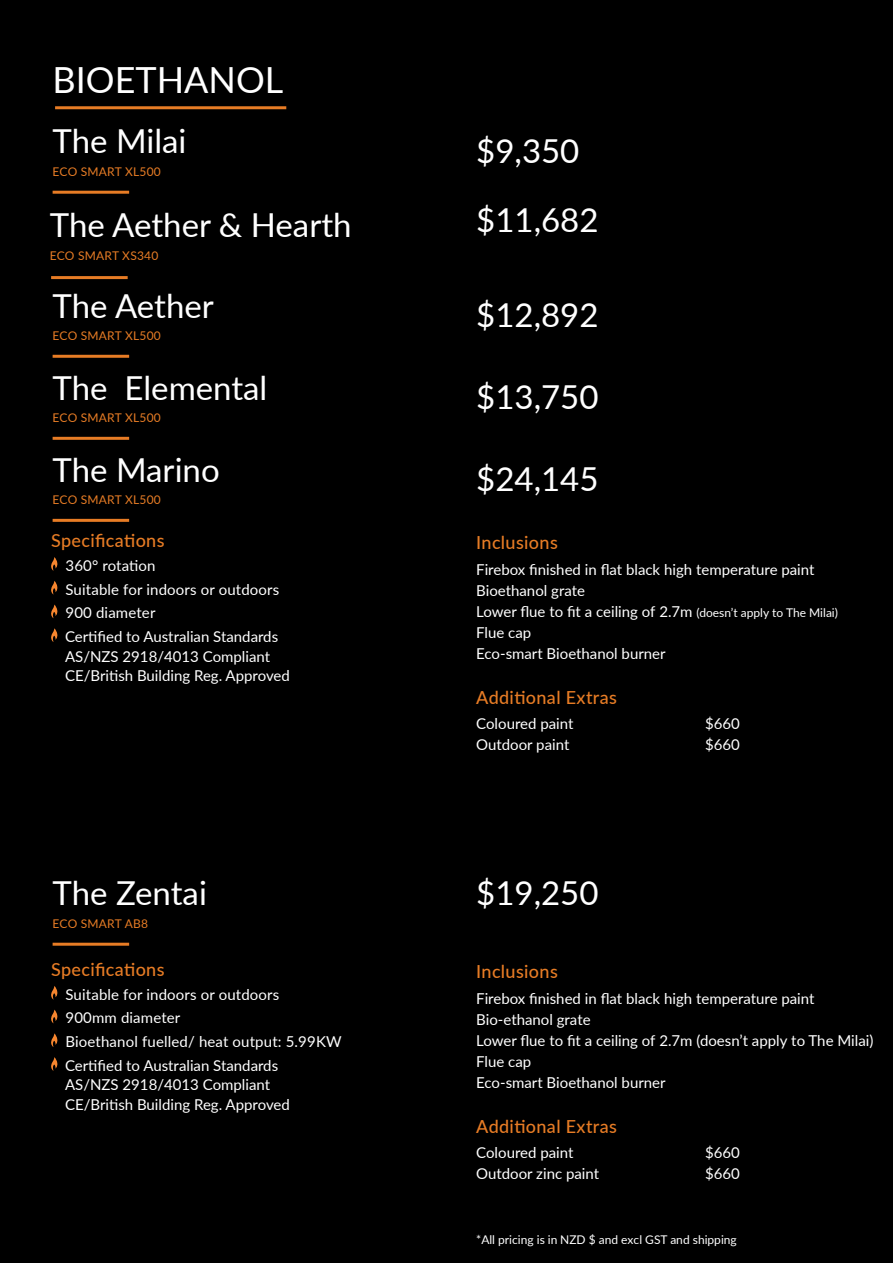
<style>
.page{position:relative;width:893px;height:1263px;background:#000}
.page>*{position:absolute;margin:0;border:0;box-sizing:border-box;transform-origin:0 0}
.t1{font:36px "Lato";color:#fff}
.t2{font:33px/69.3px "Lato";color:#fff}
.t3{font:500 18px "Lato";letter-spacing:.02em;color:#e77c25}
.t4{font:15px/21px "Lato";color:#fff}
.t5{font:12px "Lato";letter-spacing:.02em;color:#e77c25}
.t6{font:12px "Lato";color:#fff}
.s1{font-size:12px}
</style>
<div class="page">
<hr style="left:55px;top:106px;width:231px;height:3px;background:#e77c25">
<hr style="left:53px;top:355px;width:76px;height:3px;background:#e77c25">
<hr style="left:53px;top:519px;width:76px;height:3px;background:#e77c25">
<hr style="left:53px;top:437px;width:76px;height:3px;background:#e77c25">
<hr style="left:51px;top:276px;width:77px;height:3px;background:#e77c25">
<svg style="left:51px;top:557px;width:7px;height:14px"></svg>
<svg style="left:51px;top:581px;width:7px;height:14px"></svg>
<svg style="left:51px;top:604px;width:7px;height:14px"></svg>
<svg style="left:51px;top:628px;width:7px;height:14px"></svg>
<svg style="left:51px;top:986px;width:7px;height:14px"></svg>
<svg style="left:51px;top:1009px;width:7px;height:14px"></svg>
<svg style="left:51px;top:1033px;width:7px;height:14px"></svg>
<svg style="left:51px;top:1057px;width:7px;height:14px"></svg>
<hr style="left:53px;top:191px;width:76px;height:3px;background:#e77c25">
<hr style="left:53px;top:943px;width:76px;height:3px;background:#e77c25">
<h1 class="t1" style="left:53px;top:54px;width:232px">BIOETHANOL</h1>
<h2 class="t2" style="left:53px;top:105px;width:135px">The Milai</h2>
<p class="t5" style="left:53px;top:163px;width:110px">ECO SMART XL500</p>
<h2 class="t2" style="left:50px;top:189px;width:303px">The Aether &amp; Hearth</h2>
<p class="t5" style="left:50px;top:247px;width:110px">ECO SMART XS340</p>
<h2 class="t2" style="left:53px;top:269px;width:163px">The Aether</h2>
<p class="t5" style="left:53px;top:327px;width:110px">ECO SMART XL500</p>
<h2 class="t2" style="left:53px;top:351px;width:216px">The Elemental</h2>
<p class="t5" style="left:53px;top:409px;width:110px">ECO SMART XL500</p>
<h2 class="t2" style="left:53px;top:433px;width:169px">The Marino</h2>
<p class="t5" style="left:53px;top:491px;width:110px">ECO SMART XL500</p>
<p class="t3" style="left:51px;top:527px;width:115px">Specifications</p>
<p class="t4" style="left:65px;top:553px;width:216px;line-height:23.7px">360° rotation<br>Suitable for indoors or outdoors<br>900 diameter<br>Certified to Australian Standards</p>
<p class="t4" style="left:65px;top:646px;width:226px;line-height:19.5px">AS/NZS 2918/4013 Compliant<br>CE/British Building Reg. Approved</p>
<h2 class="t2" style="left:53px;top:857px;width:156px">The Zentai</h2>
<p class="t5" style="left:53px;top:915px;width:97px">ECO SMART AB8</p>
<p class="t3" style="left:51px;top:956px;width:115px">Specifications</p>
<p class="t4" style="left:65px;top:982px;width:278px;line-height:23.7px">Suitable for indoors or outdoors<br>900mm diameter<br>Bioethanol fuelled/ heat output: 5.99KW<br>Certified to Australian Standards</p>
<p class="t4" style="left:65px;top:1074px;width:226px;line-height:19.5px">AS/NZS 2918/4013 Compliant<br>CE/British Building Reg. Approved</p>
<h2 class="t2" style="left:476px;top:115px;width:124px">$9,350 $11,682</h2>
<h2 class="t2" style="left:476px;top:279px;width:124px">$12,892</h2>
<h2 class="t2" style="left:476px;top:361px;width:124px">$13,750</h2>
<h2 class="t2" style="left:476px;top:443px;width:124px">$24,145</h2>
<p class="t3" style="left:476px;top:530px;width:83px">Inclusions</p>
<p class="t4" style="left:476px;top:558px;width:363px">Firebox finished in flat black high temperature paint Bioethanol grate<br>Lower flue to fit a ceiling of 2.7m <span class="s1">(doesn’t apply to The Milai)<br></span>Flue cap<br>Eco-smart Bioethanol burner</p>
<p class="t3" style="left:476px;top:684px;width:142px">Additional Extras</p>
<p class="t4" style="left:476px;top:712px;width:99px">Coloured paint</p>
<p class="t4" style="left:705px;top:712px;width:36px">$660</p>
<p class="t4" style="left:476px;top:733px;width:95px">Outdoor paint</p>
<p class="t4" style="left:705px;top:733px;width:36px">$660</p>
<h2 class="t2" style="left:476px;top:857px;width:124px">$19,250</h2>
<p class="t3" style="left:476px;top:959px;width:83px">Inclusions</p>
<p class="t4" style="left:476px;top:987px;width:399px">Firebox finished in flat black high temperature paint Bio-ethanol grate<br>Lower flue to fit a ceiling of 2.7m (doesn’t apply to The Milai)<br>Flue cap<br>Eco-smart Bioethanol burner</p>
<p class="t3" style="left:476px;top:1113px;width:142px">Additional Extras</p>
<p class="t4" style="left:476px;top:1141px;width:99px">Coloured paint</p>
<p class="t4" style="left:705px;top:1141px;width:36px">$660</p>
<p class="t4" style="left:476px;top:1162px;width:124px">Outdoor zinc paint</p>
<p class="t4" style="left:705px;top:1162px;width:36px">$660</p>
<p class="t6" style="left:476px;top:1231px;width:262px">*All pricing is in NZD $ and excl GST and shipping</p>
</div>
